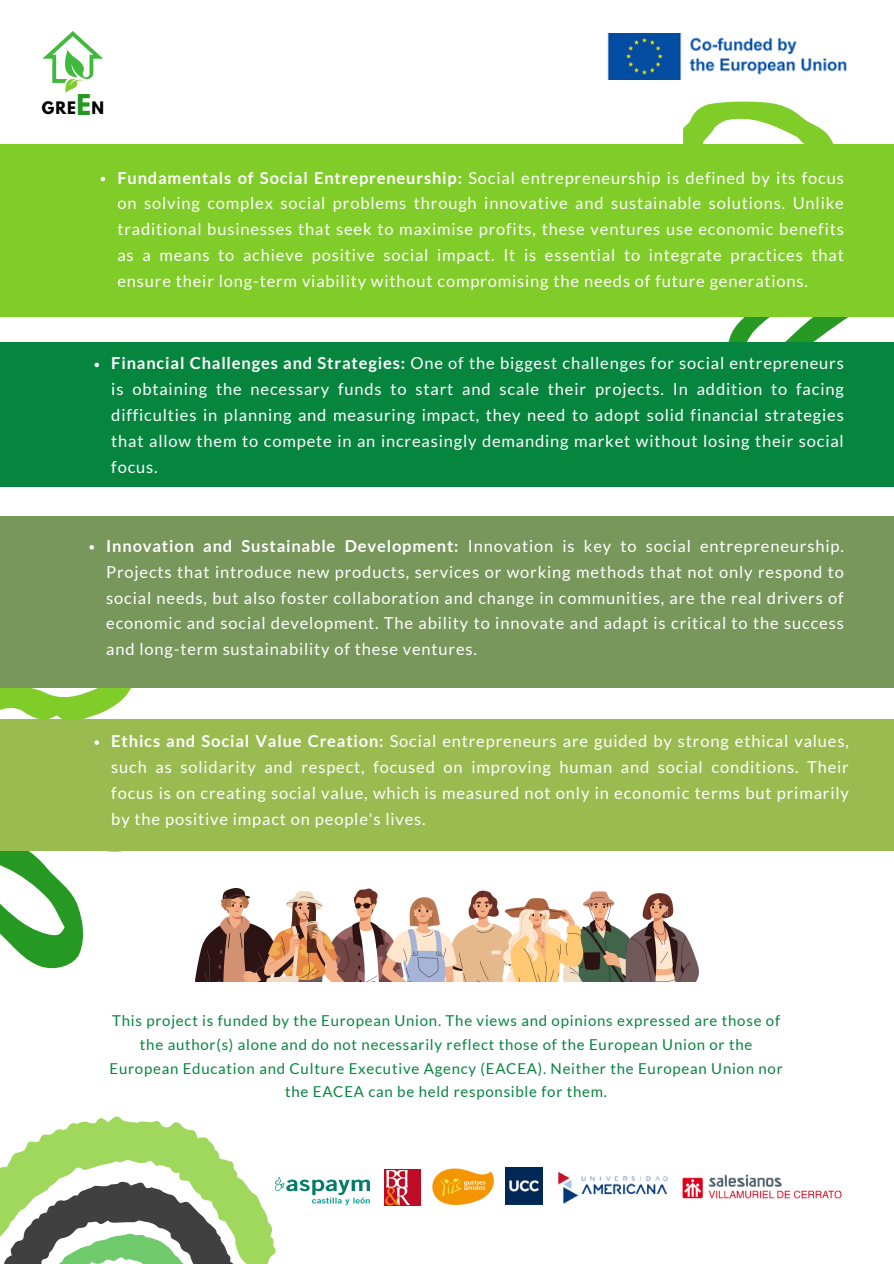
<style>
.page{position:relative;width:894px;height:1264px;background:#fff}
.page>*{position:absolute;margin:0;border:0;box-sizing:border-box;transform-origin:0 0}
.t1{font:700 25.35px "League Spartan";color:#269922}
.t2{font:16.5px/25.8px "Lato";letter-spacing:.05em;color:#fff;text-align:justify}
.t3{font:700 15.3px "League Spartan";color:#000}
.t4{font:15px/23.7px "Lato";letter-spacing:.05em;color:#06853f;text-align:center}
.s1{font-weight:700}
</style>
<div class="page">
<svg style="left:660px;top:101px;width:233px;height:242px"></svg>
<div style="left:0;top:718px;width:893px;height:132px;background:#9abb50"></div>
<div style="left:0;top:144px;width:893px;height:172px;background:#80cc28"></div>
<svg style="left:0;top:1116px;width:276px;height:147px"></svg>
<img style="left:384px;top:1169px;width:36px;height:36px">
<img style="left:432px;top:1168px;width:62px;height:38px">
<img style="left:505px;top:1167px;width:37px;height:37px">
<img style="left:558px;top:1171px;width:110px;height:33px">
<img style="left:682px;top:1174px;width:160px;height:25px">
<img style="left:275px;top:1177px;width:94px;height:27px">
<svg style="left:42px;top:31px;width:61px;height:62px"></svg>
<img style="left:607px;top:34px;width:240px;height:46px">
<div style="left:0;top:343px;width:893px;height:144px;background:#06853f"></div>
<div style="left:0;top:516px;width:893px;height:171px;background:#77975b"></div>
<svg style="left:89px;top:545px;width:5px;height:4px"></svg>
<img style="left:195px;top:888px;width:503px;height:93px">
<svg style="left:101px;top:177px;width:4px;height:4px"></svg>
<svg style="left:94px;top:363px;width:5px;height:4px"></svg>
<svg style="left:0;top:687px;width:164px;height:282px"></svg>
<p class="t1" style="left:76px;top:92px;width:16px">E</p>
<p class="t3" style="left:42px;top:100px;width:64px">GRE N</p>
<p class="t2" style="left:117px;top:164px;width:727px"><span class="s1">Fundamentals of Social Entrepreneurship:</span> Social entrepreneurship is defined by its focus on solving complex social problems through innovative and sustainable solutions. Unlike traditional businesses that seek to maximise profits, these ventures use economic benefits as a means to achieve positive social impact. It is essential to integrate practices that ensure their long-term viability without compromising the needs of future generations.</p>
<p class="t2" style="left:111px;top:350px;width:733px"><span class="s1">Financial Challenges and Strategies:</span> One of the biggest challenges for social entrepreneurs is obtaining the necessary funds to start and scale their projects. In addition to facing difficulties in planning and measuring impact, they need to adopt solid financial strategies that allow them to compete in an increasingly demanding market without losing their social focus.</p>
<p class="t2" style="left:106px;top:532px;width:739px"><span class="s1">Innovation and Sustainable Development:</span> Innovation is key to social entrepreneurship.<br>Projects that introduce new products, services or working methods that not only respond to social needs, but also foster collaboration and change in communities, are the real drivers of economic and social development. The ability to innovate and adapt is critical to the success and long-term sustainability of these ventures.</p>
<p class="t2" style="left:111px;top:727px;width:739px"><span class="s1">Ethics and Social Value Creation:</span> Social entrepreneurs are guided by strong ethical values, such as solidarity and respect, focused on improving human and social conditions. Their focus is on creating social value, which is measured not only in economic terms but primarily by the positive impact on people's lives.</p>
<p class="t4" style="left:109px;top:1008px;width:674px">This project is funded by the European Union. The views and opinions expressed are those of the author(s) alone and do not necessarily reflect those of the European Union or the European Education and Culture Executive Agency (EACEA). Neither the European Union nor the EACEA can be held responsible for them.</p>
</div>
